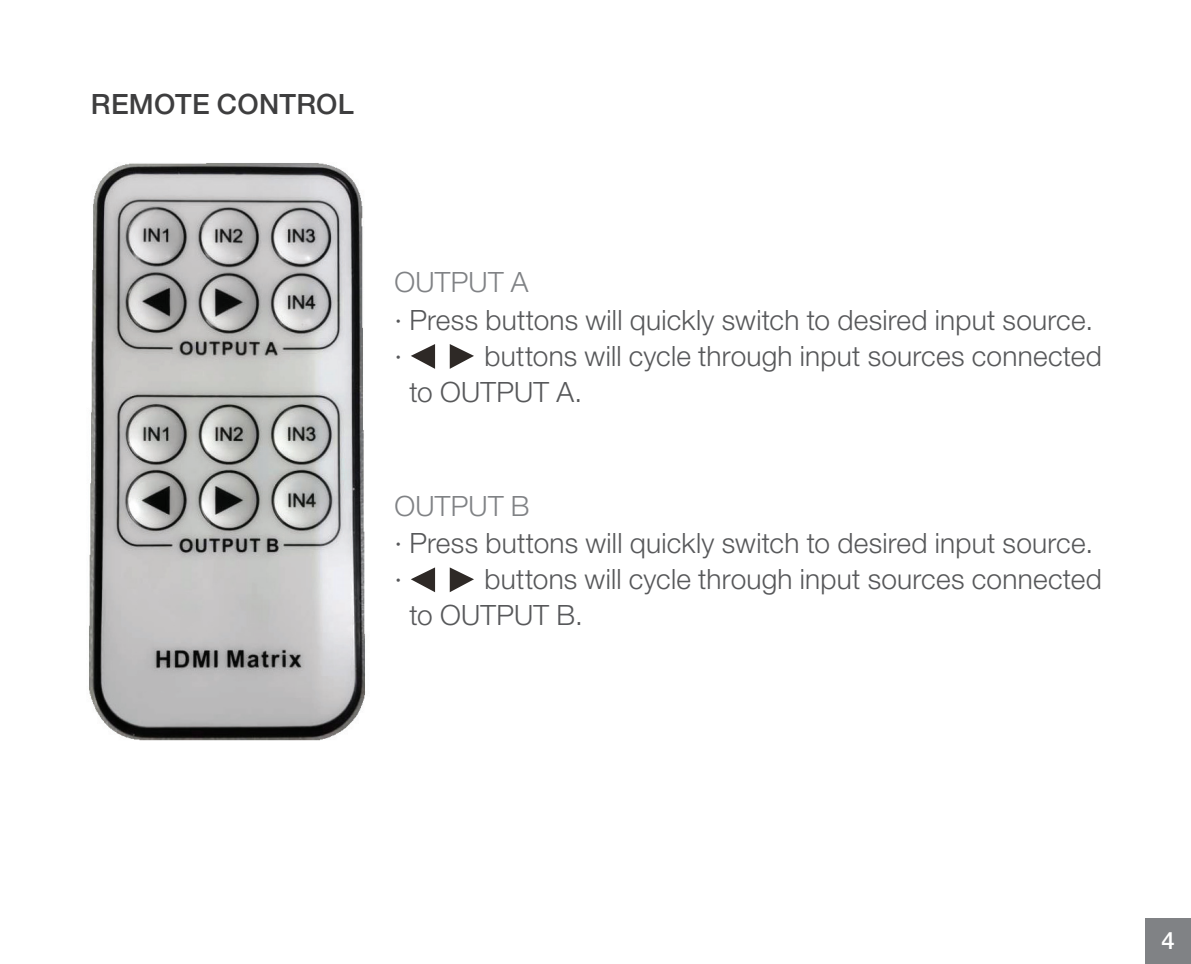
<style>
.page{position:relative;width:1191px;height:964px;background:#fff}
.page>*{position:absolute;margin:0;border:0;box-sizing:border-box;transform-origin:0 0}
.t1{font:300 28px/36px "Helvetica Neue LT Std";letter-spacing:.01em;color:#57585a}
.t2{font:300 28px "Helvetica Neue LT Std";letter-spacing:.01em;color:#808285}
.t3{font:500 28px "Helvetica Neue LT Std";letter-spacing:.01em;color:#3e3e3f}
.t4{font:500 24px "Helvetica Neue LT Std";color:#fff}
</style>
<div class="page">
<img style="left:89px;top:163px;width:277px;height:578px">
<div style="left:1145px;top:918px;width:46px;height:46px;background:#808285"></div>
<svg style="left:411px;top:344px;width:24px;height:25px"></svg>
<svg style="left:450px;top:344px;width:24px;height:25px"></svg>
<svg style="left:411px;top:567px;width:24px;height:25px"></svg>
<svg style="left:450px;top:567px;width:24px;height:25px"></svg>
<p class="t3" style="left:91px;top:87px;width:264px">REMOTE CONTROL</p>
<p class="t2" style="left:394px;top:265px;width:136px">OUTPUT A</p>
<p class="t1" style="left:394px;top:301px;width:700px">∙ Press buttons will quickly switch to desired input source. ∙</p>
<p class="t1" style="left:409px;top:337px;width:694px;text-indent:75px">buttons will cycle through input sources connected to OUTPUT A.</p>
<p class="t2" style="left:394px;top:488px;width:137px">OUTPUT B</p>
<p class="t1" style="left:394px;top:525px;width:700px">∙ Press buttons will quickly switch to desired input source. ∙</p>
<p class="t1" style="left:409px;top:561px;width:694px;text-indent:75px">buttons will cycle through input sources connected to OUTPUT B.</p>
<p class="t4" style="left:1161px;top:926px;width:15px">4</p>
</div>
